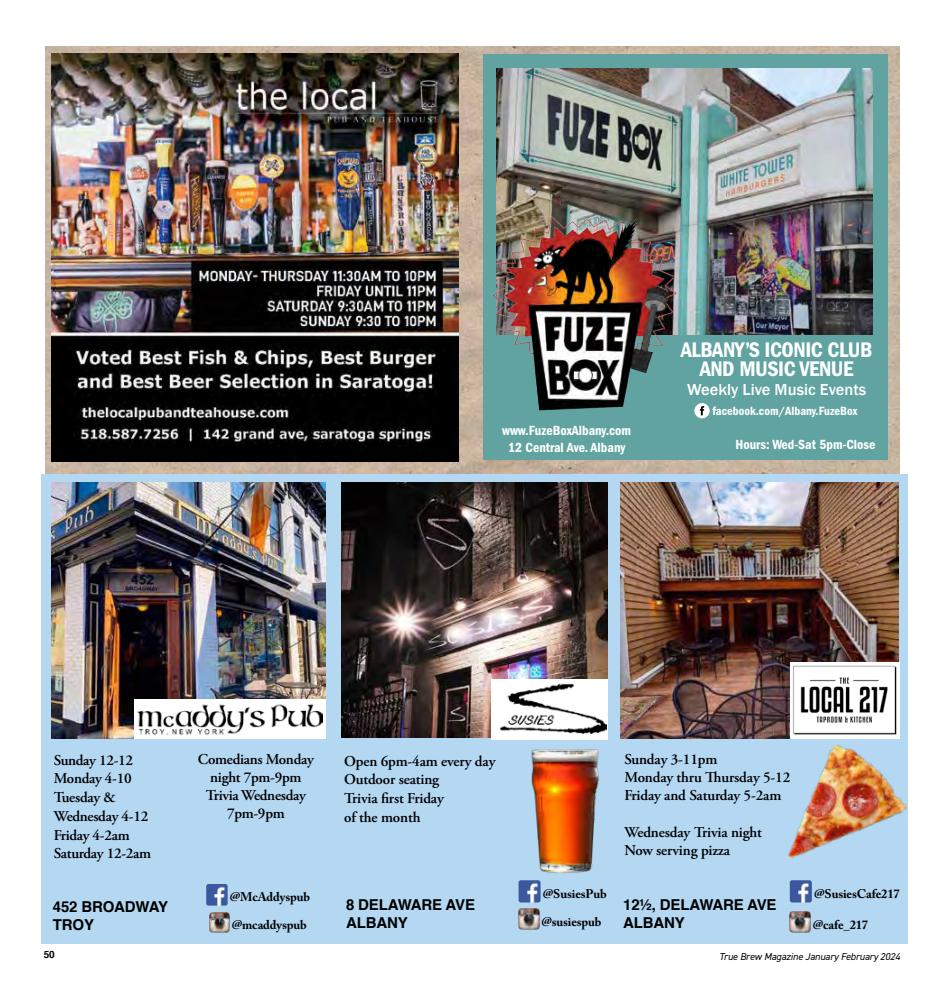
<style>
.page{position:relative;width:945px;height:990px;background:#fff}
.page>*{position:absolute;margin:0;border:0;box-sizing:border-box;transform-origin:0 0}
.t1{font:600 condensed 21.88px/19.1px "Franklin Gothic";letter-spacing:-.02em;color:#fff;text-align:center}
.t2{font:500 16.38px "Franklin Gothic";color:#fff}
.t3{font:600 15px/18.8px "Adobe Garamond Pro";letter-spacing:-.015em;color:#000}
.t4{font:700 15px/18px "Helvetica";letter-spacing:-.01em;color:#000}
.t5{font:600 condensed 13.75px/16.5px "Franklin Gothic";color:#fff;text-align:center}
.t6{font:700 12.5px "Adobe Caslon Pro";letter-spacing:-.01em;color:#000}
.t7{font:600 condensed 12.38px "Franklin Gothic";color:#fff}
.t8{font:italic 10px "DIN2014";letter-spacing:-.01em;color:#000}
.t9{font:700 10px "Helvetica";color:#000}
</style>
<div class="page">
<img style="left:45px;top:47px;width:854px;height:427px">
<img style="left:51px;top:54px;width:407px;height:407px">
<div style="left:483px;top:55px;width:405px;height:405px;background:#60a3a0"></div>
<img style="left:497px;top:68px;width:376px;height:267px">
<img style="left:492px;top:205px;width:203px;height:206px">
<svg style="left:694px;top:403px;width:16px;height:15px"></svg>
<svg style="left:700px;top:406px;width:4px;height:9px"></svg>
<div style="left:41px;top:474px;width:867px;height:470px;background:#b4d7f2"></div>
<img style="left:790px;top:880px;width:22px;height:23px">
<img style="left:790px;top:911px;width:21px;height:22px">
<img style="left:51px;top:483px;width:275px;height:256px">
<img style="left:341px;top:483px;width:267px;height:254px">
<img style="left:620px;top:483px;width:279px;height:256px">
<img style="left:790px;top:663px;width:109px;height:76px">
<div style="left:135px;top:700px;width:191px;height:39px;background:#fff"></div>
<img style="left:137px;top:704px;width:186px;height:32px">
<div style="left:492px;top:679px;width:116px;height:60px;background:#fff"></div>
<img style="left:501px;top:684px;width:102px;height:47px">
<img style="left:206px;top:884px;width:22px;height:22px">
<img style="left:210px;top:912px;width:20px;height:20px">
<img style="left:519px;top:908px;width:21px;height:21px">
<img style="left:788px;top:744px;width:119px;height:115px">
<img style="left:504px;top:721px;width:104px;height:182px">
<p class="t5" style="left:502px;top:422px;width:131px">www.FuzeBoxAlbany.com<br>12 Central Ave. Albany</p>
<h1 class="t1" style="left:681px;top:340px;width:193px">ALBANY’S ICONIC CLUB<br>AND MUSIC VENUE</h1>
<p class="t2" style="left:687px;top:380px;width:181px">Weekly Live Music Events</p>
<p class="t7" style="left:712px;top:404px;width:146px">facebook.com/Albany.FuzeBox</p>
<p class="t5" style="left:735px;top:436px;width:142px">Hours: Wed-Sat 5pm-Close</p>
<p class="t3" style="left:54px;top:751px;width:99px">Sunday 12-12<br>Monday 4-10<br>Tuesday &amp;<br>Wednesday 4-12<br>Friday 4-2am<br>Saturday 12-2am</p>
<p class="t3" style="left:198px;top:750px;width:117px;line-height:18px;text-align:center">Comedians Monday night 7pm-9pm<br>Trivia Wednesday<br>7pm-9pm</p>
<p class="t3" style="left:344px;top:752px;width:153px">Open 6pm-4am every day<br>Outdoor seating<br>Trivia first Friday<br>of the month</p>
<p class="t3" style="left:624px;top:751px;width:167px;line-height:18px">Sunday 3-11pm<br>Monday thru Thursday 5-12<br>Friday and Saturday 5-2am</p>
<p class="t3" style="left:624px;top:824px;width:139px;line-height:18px">Wednesday Trivia night<br>Now serving pizza</p>
<p class="t6" style="left:543px;top:886px;width:65px">@SusiesPub</p>
<p class="t6" style="left:542px;top:914px;width:61px">@susiespub</p>
<p class="t6" style="left:230px;top:889px;width:81px">@McAddyspub</p>
<p class="t6" style="left:232px;top:917px;width:76px">@mcaddyspub</p>
<p class="t4" style="left:53px;top:898px;width:117px">452 BROADWAY<br>TROY</p>
<p class="t4" style="left:346px;top:895px;width:130px">8 DELAWARE AVE<br>ALBANY</p>
<p class="t4" style="left:623px;top:895px;width:155px">12½, DELAWARE AVE<br>ALBANY</p>
<p class="t6" style="left:815px;top:886px;width:87px">@SusiesCafe217</p>
<p class="t6" style="left:813px;top:917px;width:57px">@cafe_217</p>
<p class="t9" style="left:44px;top:946px;width:13px">50</p>
<p class="t8" style="left:719px;top:950px;width:182px">True Brew Magazine January February 2024</p>
</div>
